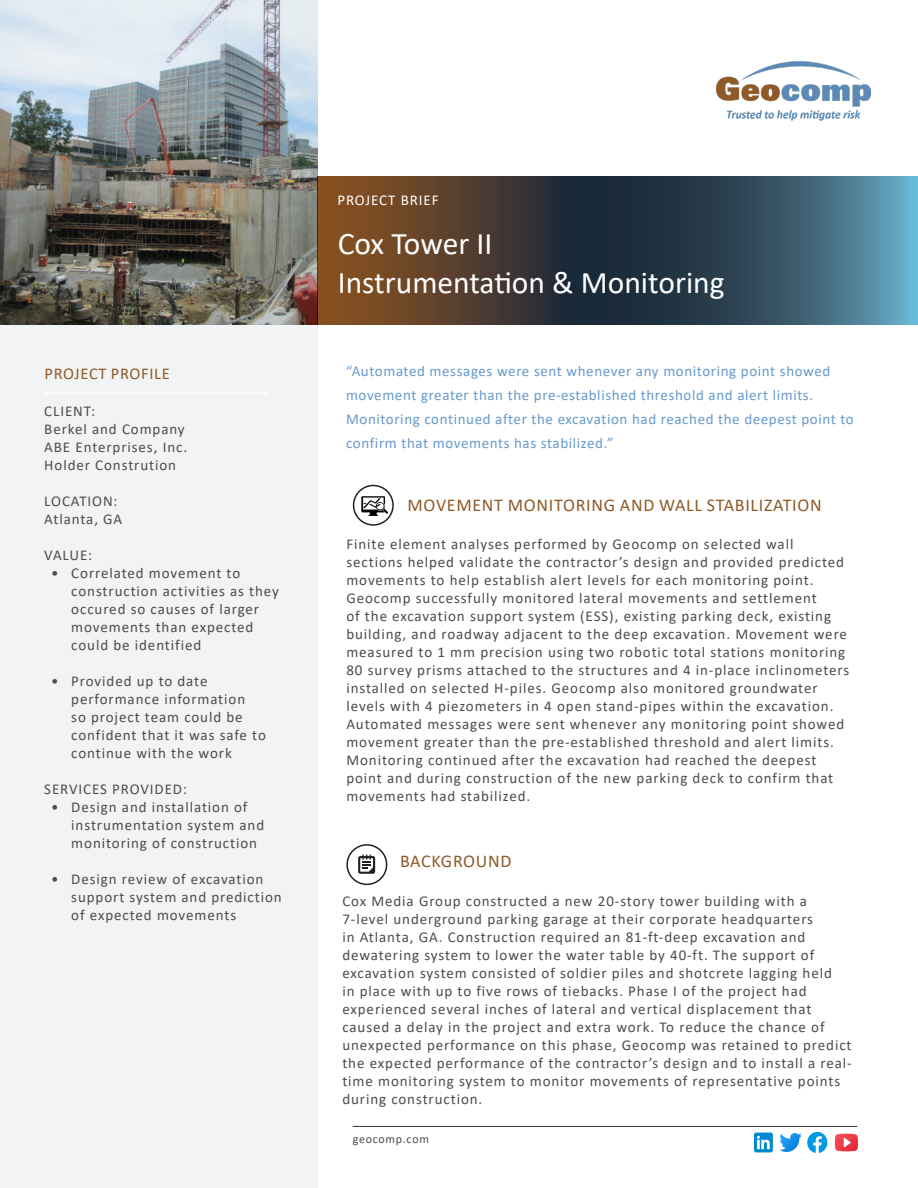
<style>
.page{position:relative;width:918px;height:1188px;background:#fff}
.page>*{position:absolute;margin:0;border:0;box-sizing:border-box;transform-origin:0 0}
.t1{font:31.5px "Calibri";color:#fff}
.Main_Body_Copy{font:18px "Calibri";letter-spacing:.04em;color:#8f5927}
.Main_Body_Copy-2{font:16.5px "Calibri";letter-spacing:.04em;color:#8f5927}
.Main_Body_Copy-3{font:15px/18px "Calibri";letter-spacing:.06em;color:#4b4c4d}
.t2{font:15px/24px "Calibri";letter-spacing:.04em;color:#69c}
.Main_Body_Copy-4{font:15px "Calibri";letter-spacing:.06em;color:#fff}
.Main_Body_Copy-5{font:12px "Calibri";letter-spacing:.06em;color:#4b4c4d}
</style>
<div class="page">
<div style="left:0;top:324px;width:318px;height:864px;background:#f2f3f4"></div>
<img style="left:0;top:0;width:318px;height:324px">
<svg style="left:318px;top:176px;width:600px;height:148px;background:#444c4d"></svg>
<hr style="left:44px;top:392px;width:223px;height:2px;background:#fff">
<div style="left:353px;top:485px;width:41px;height:41px;border:2px solid #231f20;border-radius:50%"></div>
<div style="left:346px;top:844px;width:41px;height:41px;border:2px solid #231f20;border-radius:50%"></div>
<svg style="left:358px;top:855px;width:17px;height:19px"></svg>
<hr style="left:353px;top:1126px;width:504px;height:1px;background:#312f30">
<img style="left:754px;top:1133px;width:103px;height:19px">
<img style="left:361px;top:497px;width:26px;height:18px">
<img style="left:716px;top:62px;width:155px;height:59px">
<p class="Main_Body_Copy-4" style="left:337px;top:190px;width:103px">PROJECT BRIEF</p>
<p class="t1" style="left:338px;top:222px;width:156px">Cox Tower II</p>
<p class="t1" style="left:338px;top:261px;width:388px">Instrumentation &amp; Monitoring</p>
<p class="Main_Body_Copy-2" style="left:45px;top:362px;width:127px">PROJECT PROFILE</p>
<p class="t2" style="left:346px;top:359px;width:509px">“Automated messages were sent whenever any monitoring point showed movement greater than the pre-established threshold and alert limits.<br>Monitoring continued after the excavation had reached the deepest point to confirm that movements has stabilized.”</p>
<p class="Main_Body_Copy-3" style="left:44px;top:401px;width:52px">CLIENT:</p>
<p class="Main_Body_Copy-3" style="left:44px;top:419px;width:142px">Berkel and Company</p>
<p class="Main_Body_Copy-3" style="left:44px;top:437px;width:144px">ABE Enterprises, Inc.</p>
<p class="Main_Body_Copy-3" style="left:44px;top:455px;width:133px">Holder Constrution</p>
<p class="Main_Body_Copy-3" style="left:44px;top:491px;width:75px">LOCATION:</p>
<p class="Main_Body_Copy-3" style="left:44px;top:509px;width:79px">Atlanta, GA</p>
<p class="Main_Body_Copy-3" style="left:44px;top:545px;width:49px">VALUE:</p>
<p class="Main_Body_Copy-3" style="left:71px;top:563px;width:209px;text-indent:-20px">• Correlated movement to construction activities as they occured so causes of larger movements than expected could be identified</p>
<p class="Main_Body_Copy-3" style="left:71px;top:671px;width:196px;text-indent:-20px">• Provided up to date performance information<br>so project team could be confident that it was safe to continue with the work</p>
<p class="Main_Body_Copy-3" style="left:44px;top:779px;width:144px">SERVICES PROVIDED:</p>
<p class="Main_Body_Copy-3" style="left:71px;top:797px;width:194px;text-indent:-20px">• Design and installation of instrumentation system and monitoring of construction</p>
<p class="Main_Body_Copy-3" style="left:71px;top:869px;width:212px;text-indent:-20px">• Design review of excavation support system and prediction of expected movements</p>
<p class="Main_Body_Copy" style="left:408px;top:493px;width:416px">MOVEMENT MONITORING AND WALL STABILIZATION</p>
<p class="Main_Body_Copy-3" style="left:346px;top:534px;width:504px">Finite element analyses performed by Geocomp on selected wall sections helped validate the contractor’s design and provided predicted movements to help establish alert levels for each monitoring point.<br>Geocomp successfully monitored lateral movements and settlement<br>of the excavation support system (ESS), existing parking deck, existing building, and roadway adjacent to the deep excavation. Movement were measured to 1 mm precision using two robotic total stations monitoring 80 survey prisms attached to the structures and 4 in-place inclinometers installed on selected H-piles. Geocomp also monitored groundwater levels with 4 piezometers in 4 open stand-pipes within the excavation.<br>Automated messages were sent whenever any monitoring point showed movement greater than the pre-established threshold and alert limits.<br>Monitoring continued after the excavation had reached the deepest point and during construction of the new parking deck to confirm that movements had stabilized.</p>
<p class="Main_Body_Copy" style="left:400px;top:849px;width:113px">BACKGROUND</p>
<p class="Main_Body_Copy-3" style="left:342px;top:891px;width:511px">Cox Media Group constructed a new 20-story tower building with a 7-level underground parking garage at their corporate headquarters<br>in Atlanta, GA. Construction required an 81-ft-deep excavation and dewatering system to lower the water table by 40-ft. The support of excavation system consisted of soldier piles and shotcrete lagging held<br>in place with up to five rows of tiebacks. Phase I of the project had experienced several inches of lateral and vertical displacement that caused a delay in the project and extra work. To reduce the chance of unexpected performance on this phase, Geocomp was retained to predict the expected performance of the contractor’s design and to install a real&shy;time monitoring system to monitor movements of representative points during construction.</p>
<p class="Main_Body_Copy-5" style="left:353px;top:1131px;width:78px">geocomp.com</p>
</div>
